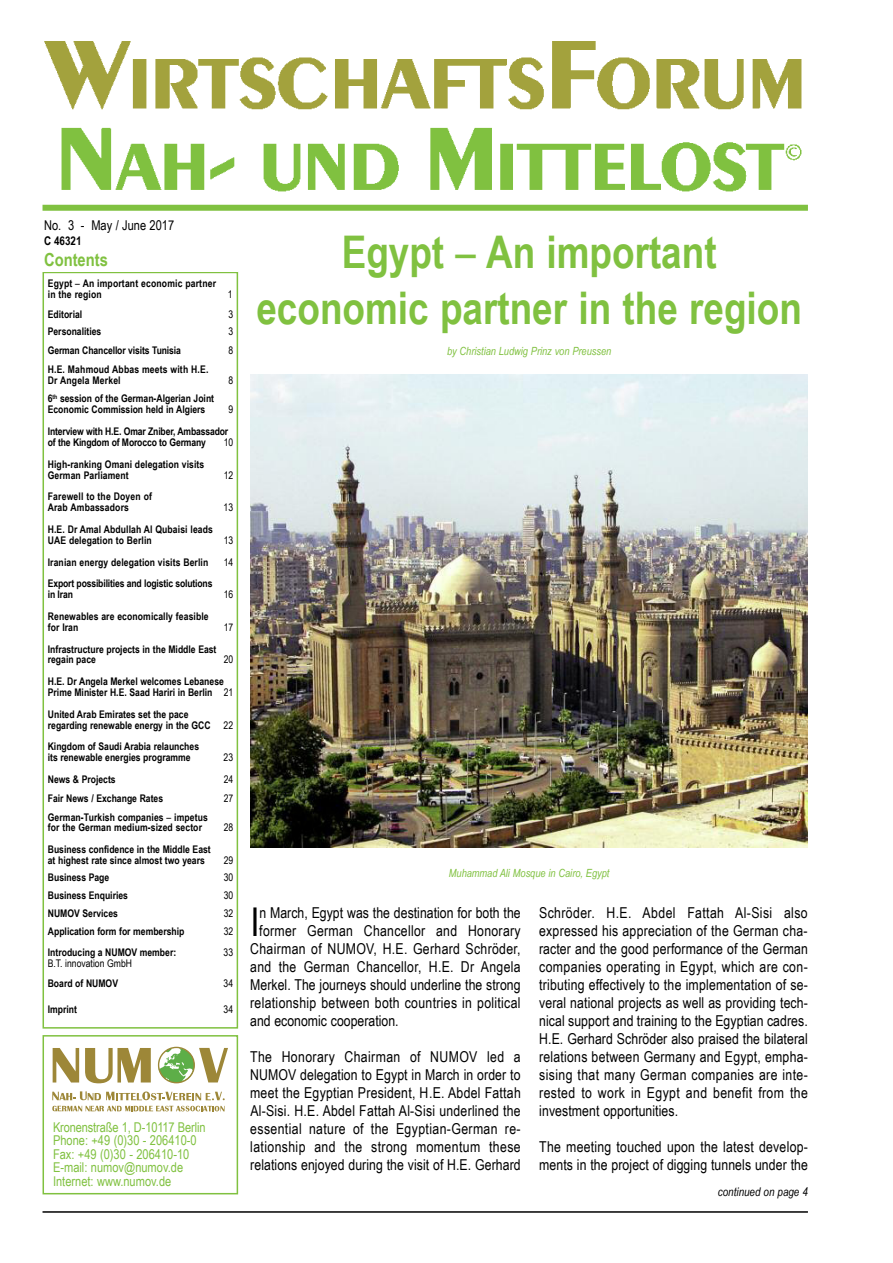
<style>
.page{position:relative;width:893px;height:1263px;background:#fff}
.page>*{position:absolute;margin:0;border:0;box-sizing:border-box;transform-origin:0 0}
.t1{font:700 45px/55.5px "Arial Narrow";color:#80c140;text-align:center}
.t2{font:39.6px "Arial Narrow";color:#000}
.t3{font:700 18px "Arial Narrow";color:#80c140}
.t4{font:15px/18px "Arial Narrow";letter-spacing:.015em;color:#000;text-align:justify}
.t5{font:13.5px/13.5px "Arial Narrow";color:#80c140}
.t6{font:13.5px "Arial Narrow";color:#000}
.t7{font:italic 12px "Arial Narrow";color:#000}
.t8{font:700 12px "Arial Narrow";color:#000}
.t9{font:italic 11.25px "Arial Narrow";color:#80c140}
.t10{font:700 10.5px/10.9px "Arial Narrow";color:#000}
.t11{font:10.5px "Arial Narrow";color:#000}
.s1{font-weight:400}
</style>
<div class="page">
<div style="left:43px;top:205px;width:765px;height:6px;background:#80c140"></div>
<hr style="left:43px;top:1211px;width:765px;height:2px;background:#000">
<div style="left:43px;top:272px;width:195px;height:756px;border:2px solid #80c140"></div>
<img style="left:250px;top:374px;width:558px;height:473px">
<img style="left:44px;top:41px;width:758px;height:69px">
<img style="left:61px;top:127px;width:741px;height:65px">
<div style="left:43px;top:1035px;width:195px;height:159px;border:2px solid #80c140"></div>
<svg style="left:53px;top:1048px;width:26px;height:34px"></svg>
<svg style="left:85px;top:1048px;width:66px;height:35px"></svg>
<svg style="left:157px;top:1047px;width:71px;height:36px"></svg>
<svg style="left:52px;top:1091px;width:173px;height:9px"></svg>
<svg style="left:52px;top:1106px;width:173px;height:5px"></svg>
<p class="t6" style="left:44px;top:215px;width:132px">No. 3 - May / June 2017</p>
<p class="t8" style="left:44px;top:231px;width:39px">C 46321</p>
<p class="t3" style="left:44px;top:246px;width:65px">Contents</p>
<p class="t10" style="left:48px;top:277px;width:170px">Egypt <span class="s1">–</span> An important economic partner in the region</p>
<p class="t11" style="left:228px;top:286px;width:6px">1</p>
<p class="t10" style="left:48px;top:308px;width:36px">Editorial</p>
<p class="t11" style="left:228px;top:307px;width:6px">3</p>
<p class="t10" style="left:48px;top:326px;width:55px">Personalities</p>
<p class="t11" style="left:228px;top:324px;width:6px">3</p>
<p class="t10" style="left:48px;top:344px;width:135px">German Chancellor visits Tunisia</p>
<p class="t11" style="left:228px;top:343px;width:6px">8</p>
<p class="t10" style="left:48px;top:363px;width:162px">H.E. Mahmoud Abbas meets with H.E.<br>Dr Angela Merkel</p>
<p class="t11" style="left:228px;top:372px;width:6px">8</p>
<p class="t10" style="left:48px;top:393px;width:168px">6<sup>th</sup> session of the German-Algerian Joint<br>Economic Commission held in Algiers</p>
<p class="t11" style="left:228px;top:402px;width:6px">9</p>
<p class="t10" style="left:48px;top:425px;width:182px">Interview with H.E. Omar Zniber, Ambassador of the Kingdom of Morocco to Germany</p>
<p class="t11" style="left:224px;top:434px;width:11px">10</p>
<p class="t10" style="left:48px;top:458px;width:158px">High-ranking Omani delegation visits<br>German Parliament</p>
<p class="t11" style="left:224px;top:467px;width:11px">12</p>
<p class="t10" style="left:48px;top:491px;width:106px">Farewell to the Doyen of<br>Arab Ambassadors</p>
<p class="t11" style="left:224px;top:500px;width:11px">13</p>
<p class="t10" style="left:48px;top:523px;width:167px">H.E. Dr Amal Abdullah Al Qubaisi leads<br>UAE delegation to Berlin</p>
<p class="t11" style="left:224px;top:532px;width:11px">13</p>
<p class="t10" style="left:48px;top:556px;width:162px">Iranian energy delegation visits Berlin</p>
<p class="t11" style="left:224px;top:554px;width:11px">14</p>
<p class="t10" style="left:48px;top:578px;width:166px">Export possibilities and logistic solutions in Iran</p>
<p class="t11" style="left:224px;top:587px;width:11px">16</p>
<p class="t10" style="left:48px;top:610px;width:162px">Renewables are economically feasible for Iran</p>
<p class="t11" style="left:224px;top:619px;width:11px">17</p>
<p class="t10" style="left:48px;top:643px;width:170px">Infrastructure projects in the Middle East regain pace</p>
<p class="t11" style="left:224px;top:652px;width:11px">20</p>
<p class="t10" style="left:48px;top:675px;width:187px">H.E. Dr Angela Merkel welcomes Lebanese<br>Prime Minister H.E. Saad Hariri in Berlin <span class="s1">21</span></p>
<p class="t10" style="left:48px;top:708px;width:187px">United Arab Emirates set the pace<br>regarding renewable energy in the GCC <span class="s1">22</span></p>
<p class="t10" style="left:48px;top:741px;width:153px">Kingdom of Saudi Arabia relaunches its renewable energies programme</p>
<p class="t11" style="left:224px;top:750px;width:11px">23</p>
<p class="t10" style="left:48px;top:773px;width:69px">News &amp; Projects</p>
<p class="t11" style="left:224px;top:772px;width:11px">24</p>
<p class="t10" style="left:48px;top:792px;width:117px">Fair News / Exchange Rates</p>
<p class="t11" style="left:224px;top:790px;width:11px">27</p>
<p class="t10" style="left:48px;top:811px;width:162px">German-Turkish companies <span class="s1">–</span> impetus for the German medium-sized sector</p>
<p class="t11" style="left:224px;top:820px;width:11px">28</p>
<p class="t10" style="left:48px;top:843px;width:164px">Business confidence in the Middle East at highest rate since almost two years</p>
<p class="t11" style="left:224px;top:853px;width:11px">29</p>
<p class="t10" style="left:48px;top:872px;width:63px">Business Page</p>
<p class="t11" style="left:224px;top:870px;width:11px">30</p>
<p class="t10" style="left:48px;top:889px;width:82px">Business Enquiries</p>
<p class="t11" style="left:224px;top:887px;width:11px">30</p>
<p class="t10" style="left:48px;top:908px;width:72px">NUMOV Services</p>
<p class="t11" style="left:224px;top:906px;width:11px">32</p>
<p class="t10" style="left:48px;top:925px;width:138px">Application form for membership</p>
<p class="t11" style="left:224px;top:923px;width:11px">32</p>
<p class="t10" style="left:48px;top:947px;width:130px">Introducing a NUMOV member:</p>
<p class="t11" style="left:224px;top:945px;width:11px">33</p>
<p class="t11" style="left:48px;top:956px;width:86px">B.T. innovation GmbH</p>
<p class="t10" style="left:48px;top:978px;width:72px">Board of NUMOV</p>
<p class="t11" style="left:224px;top:976px;width:11px">34</p>
<p class="t10" style="left:48px;top:1003px;width:31px">Imprint</p>
<p class="t11" style="left:224px;top:1001px;width:11px">34</p>
<p class="t5" style="left:53px;top:1119px;width:154px">Kronenstraße 1, D-10117 Berlin<br>Phone: +49 (0)30 - 206410-0<br>Fax: +49 (0)30 - 206410-10<br>E-mail: numov@numov.de<br>Internet: www.numov.de</p>
<h1 class="t1" style="left:256px;top:222px;width:547px">Egypt <span class="s1">–</span> An important economic partner in the region</h1>
<p class="t9" style="left:447px;top:343px;width:166px">by Christian Ludwig Prinz von Preussen</p>
<p class="t9" style="left:449px;top:865px;width:162px">Muhammad Ali Mosque in Cairo, Egypt</p>
<h2 class="t2" style="left:250px;top:893px;width:11px">I</h2>
<p class="t4" style="left:259px;top:903px;width:263px">n March, Egypt was the destination for both the</p>
<p class="t4" style="left:259px;top:921px;width:263px">former German Chancellor and Honorary</p>
<p class="t4" style="left:250px;top:939px;width:272px">Chairman of NUMOV, H.E. Gerhard Schröder,</p>
<p class="t4" style="left:250px;top:957px;width:272px">and the German Chancellor, H.E. Dr Angela</p>
<p class="t4" style="left:250px;top:975px;width:272px">Merkel. The journeys should underline the strong</p>
<p class="t4" style="left:250px;top:993px;width:272px">relationship between both countries in political</p>
<p class="t4" style="left:250px;top:1011px;width:150px">and economic cooperation.</p>
<p class="t4" style="left:250px;top:1047px;width:272px">The Honorary Chairman of NUMOV led a NUMOV delegation to Egypt in March in order to meet the Egyptian President, H.E. Abdel Fattah Al-Sisi. H.E. Abdel Fattah Al-Sisi underlined the essential nature of the Egyptian-German re&shy;lationship and the strong momentum these relations enjoyed during the visit of H.E. Gerhard</p>
<p class="t4" style="left:539px;top:903px;width:270px">Schröder. H.E. Abdel Fattah Al-Sisi also expressed his appreciation of the German cha&shy;racter and the good performance of the German companies operating in Egypt, which are con&shy;tributing effectively to the implementation of se&shy;veral national projects as well as providing tech&shy;nical support and training to the Egyptian cadres.<br>H.E. Gerhard Schröder also praised the bilateral relations between Germany and Egypt, empha&shy;sising that many German companies are inte&shy;rested to work in Egypt and benefit from the investment opportunities.</p>
<p class="t4" style="left:539px;top:1137px;width:270px">The meeting touched upon the latest develop&shy;ments in the project of digging tunnels under the</p>
<p class="t7" style="left:718px;top:1184px;width:92px">continued on page 4</p>
</div>
